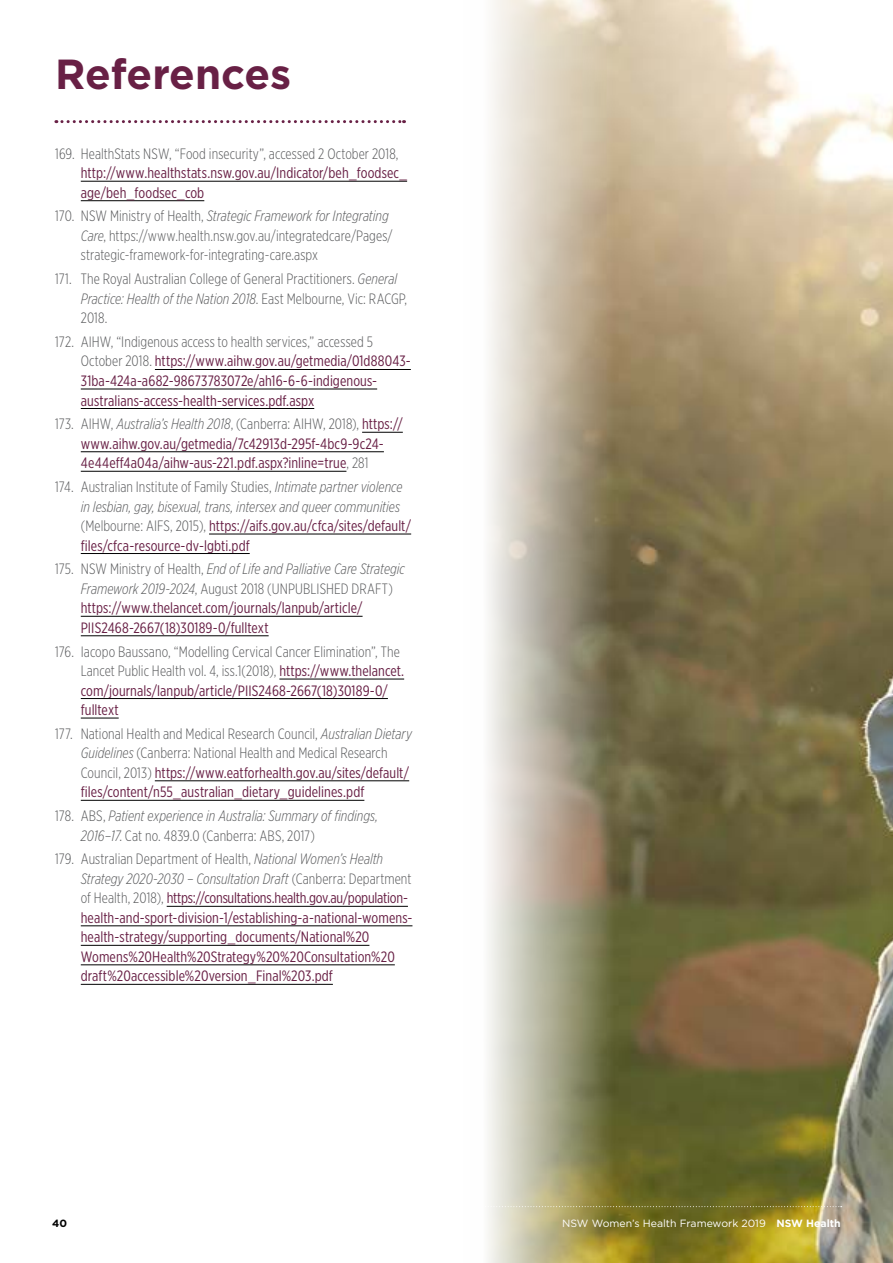
<style>
.page{position:relative;width:893px;height:1263px;background:#fff}
.page>*{position:absolute;margin:0;border:0;box-sizing:border-box;transform-origin:0 0}
.t1{font:700 42px "Gotham";color:#682045}
.t2{font:15px/19.5px "Gotham X Narrow";letter-spacing:.005em;color:#682045}
.t3{font:300 15px/19.5px "Gotham X Narrow";letter-spacing:.005em;color:#58595b}
.t4{font:italic 300 15px/19.5px "Gotham X Narrow";color:#58595b}
.t5{font:10.5px "Gotham";color:#fff}
.t6{font:700 10.5px "Gotham";color:#000}
.s1{font-style:italic}
.s2{font-weight:300;color:#58595b}
.s3{font-weight:300;font-style:italic;color:#58595b}
.s4{font-style:normal}
.s5{font-weight:400;font-style:normal;color:#682045}
.s6{font-weight:400;color:#682045}
.s7{font-weight:700}
</style>
<div class="page">
<img style="left:487px;top:0;width:406px;height:1263px">
<svg style="left:487px;top:1206px;width:355px;height:1px"></svg>
<svg style="left:54px;top:120px;width:359px;height:865px"></svg>
<svg style="left:56px;top:120px;width:349px;height:3px"></svg>
<hr style="left:81px;top:181px;width:326px;height:1px;background:#000">
<hr style="left:81px;top:200px;width:123px;height:1px;background:#000">
<hr style="left:155px;top:369px;width:256px;height:1px;background:#000">
<hr style="left:81px;top:389px;width:296px;height:1px;background:#000">
<hr style="left:81px;top:408px;width:233px;height:1px;background:#000">
<hr style="left:362px;top:432px;width:41px;height:1px;background:#000">
<hr style="left:81px;top:451px;width:303px;height:1px;background:#000">
<hr style="left:81px;top:471px;width:265px;height:1px;background:#000">
<hr style="left:209px;top:534px;width:202px;height:1px;background:#000">
<hr style="left:81px;top:553px;width:169px;height:1px;background:#000">
<hr style="left:81px;top:616px;width:282px;height:1px;background:#000">
<hr style="left:81px;top:635px;width:188px;height:1px;background:#000">
<hr style="left:279px;top:679px;width:125px;height:1px;background:#000">
<hr style="left:81px;top:698px;width:307px;height:1px;background:#000">
<hr style="left:81px;top:718px;width:38px;height:1px;background:#000">
<hr style="left:155px;top:780px;width:254px;height:1px;background:#000">
<hr style="left:81px;top:800px;width:283px;height:1px;background:#000">
<hr style="left:167px;top:906px;width:241px;height:1px;background:#000">
<hr style="left:81px;top:925px;width:331px;height:1px;background:#000">
<hr style="left:81px;top:945px;width:288px;height:1px;background:#000">
<hr style="left:81px;top:964px;width:314px;height:1px;background:#000">
<hr style="left:81px;top:984px;width:252px;height:1px;background:#000">
<h1 class="t1" style="left:55px;top:46px;width:238px">References</h1>
<p class="t3" style="left:55px;top:143px;width:345px">169. HealthStats NSW, “Food insecurity”, accessed 2 October 2018,</p>
<p class="t2" style="left:81px;top:163px;width:328px">http://www.healthstats.nsw.gov.au/Indicator/beh_foodsec_ age/beh_foodsec_cob</p>
<p class="t3" style="left:81px;top:206px;width:313px;text-indent:-26px">170. NSW Ministry of Health, <span class="s1">Strategic Framework for Integrating<br>Care</span>, https://www.health.nsw.gov.au/integratedcare/Pages/ strategic-framework-for-integrating-care.aspx</p>
<p class="t3" style="left:81px;top:269px;width:328px;text-indent:-26px">171. The Royal Australian College of General Practitioners. <span class="s1">General<br>Practice: Health of the Nation 2018</span>. East Melbourne, Vic: RACGP,<br>2018.</p>
<p class="t2" style="left:81px;top:332px;width:332px;text-indent:-26px"><span class="s2">172. AIHW, “Indigenous access to health services,” accessed 5<br>October 2018.</span> https://www.aihw.gov.au/getmedia/01d88043- 31ba-424a-a682-98673783072e/ah16-6-6-indigenous&shy;australians-access-health-services.pdf.aspx</p>
<p class="t2" style="left:55px;top:414px;width:349px;text-align:center"><span class="s2">173. AIHW,</span> <span class="s3">Australia’s Health 2018</span><span class="s2">, (Canberra: AIHW, 2018),</span> https:// www.aihw.gov.au/getmedia/7c42913d-295f-4bc9-9c24-<br>4e44eff4a04a/aihw-aus-221.pdf.aspx?inline=true<span class="s2">, 281</span></p>
<p class="t4" style="left:81px;top:477px;width:332px;text-indent:-26px"><span class="s4">174. Australian Institute of Family Studies,</span> Intimate partner violence in lesbian, gay, bisexual, trans, intersex and queer communities <span class="s4">(Melbourne: AIFS, 2015),</span> <span class="s5">https://aifs.gov.au/cfca/sites/default/ files/cfca-resource-dv-lgbti.pdf</span></p>
<p class="t2" style="left:81px;top:559px;width:326px;text-indent:-26px"><span class="s2">175. NSW Ministry of Health,</span> <span class="s3">End of Life and Palliative Care Strategic Framework 2019-2024</span><span class="s2">, August 2018 (UNPUBLISHED DRAFT) </span>https://www.thelancet.com/journals/lanpub/article/ PIIS2468-2667(18)30189-0/fulltext</p>
<p class="t3" style="left:81px;top:641px;width:325px;text-indent:-26px">176. Iacopo Baussano, “Modelling Cervical Cancer Elimination”, The Lancet Public Health vol. 4, iss.1(2018), <span class="s6">https://www.thelancet. com/journals/lanpub/article/PIIS2468-2667(18)30189-0/ fulltext</span></p>
<p class="t3" style="left:81px;top:723px;width:333px;text-indent:-26px">177. National Health and Medical Research Council, <span class="s1">Australian Dietary Guidelines</span> (Canberra: National Health and Medical Research Council, 2013) <span class="s6">https://www.eatforhealth.gov.au/sites/default/ files/content/n55_australian_dietary_guidelines.pdf</span></p>
<p class="t4" style="left:81px;top:806px;width:299px;text-indent:-26px"><span class="s4">178. ABS,</span> Patient experience in Australia: Summary of findings,<br>2016–17<span class="s4">. Cat no. 4839.0 (Canberra: ABS, 2017)</span></p>
<p class="t2" style="left:81px;top:849px;width:333px;text-indent:-26px"><span class="s2">179. Australian Department of Health,</span> <span class="s3">National Women’s Health Strategy 2020-2030 – Consultation Draft</span> <span class="s2">(Canberra: Department of Health, 2018),</span> https://consultations.health.gov.au/population&shy;health-and-sport-division-1/establishing-a-national-womens&shy;health-strategy/supporting_documents/National%20<br>Womens%20Health%20Strategy%20%20Consultation%20 draft%20accessible%20version_Final%203.pdf</p>
<p class="t6" style="left:52px;top:1216px;width:16px">40</p>
<p class="t5" style="left:562px;top:1217px;width:280px">NSW Women’s Health Framework 2019 <span class="s7">NSW Health</span></p>
</div>
